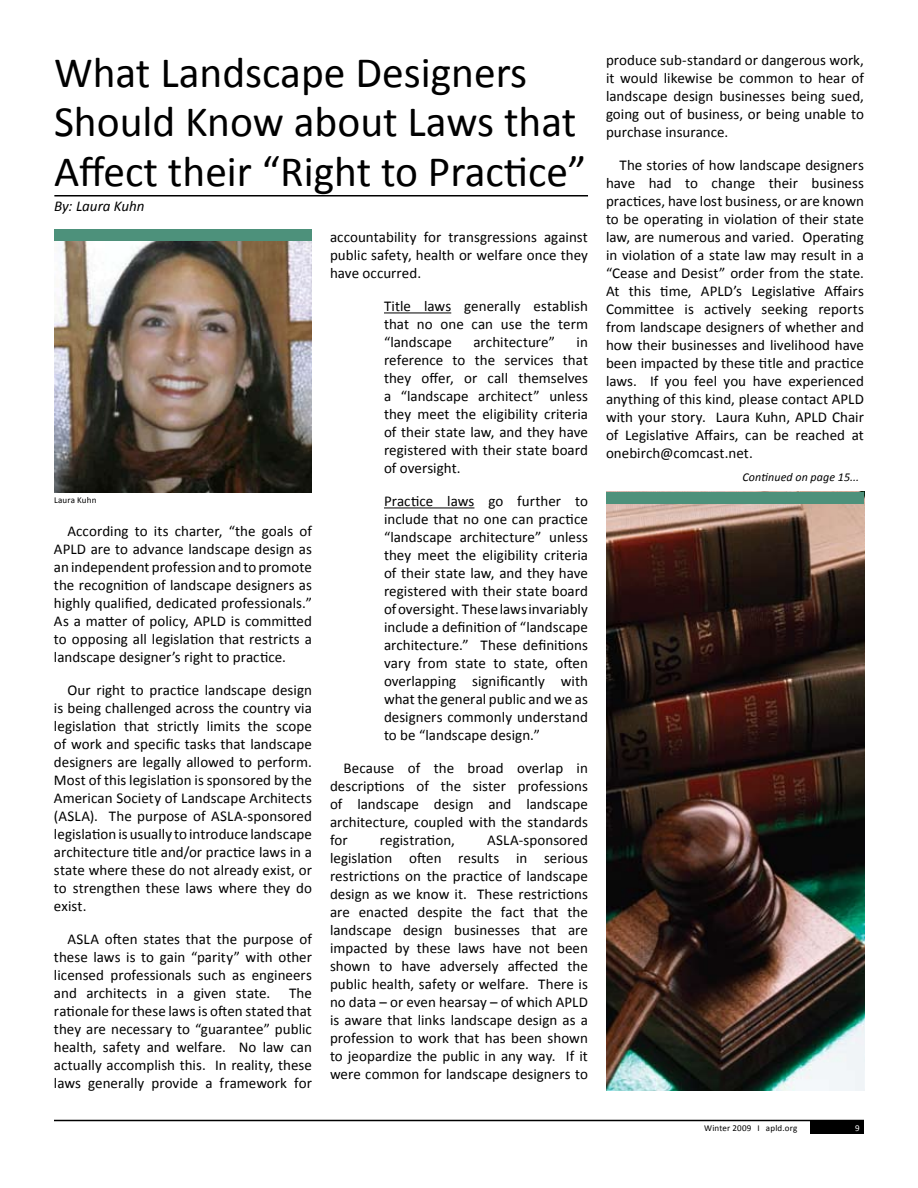
<style>
.page{position:relative;width:918px;height:1188px;background:#fff}
.page>*{position:absolute;margin:0;border:0;box-sizing:border-box;transform-origin:0 0}
.t1{font:43.5px/49.5px "Calibri";color:#000}
.t2{font:15px/18px "Calibri";letter-spacing:.005em;color:#000;text-align:justify}
.t3{font:italic 15px "Calibri";color:#000}
.t4{font:italic 12px "Calibri";letter-spacing:.01em;color:#000}
.t5{font:9px "Calibri";letter-spacing:.02em;color:#000}
.t6{font:9px "Calibri";color:#fff}
</style>
<div class="page">
<hr style="left:54px;top:1120px;width:810px;height:1px;background:#000">
<div style="left:810px;top:1120px;width:54px;height:14px;background:#000"></div>
<hr style="left:384px;top:312px;width:67px;height:1px;background:#000">
<hr style="left:384px;top:507px;width:90px;height:1px;background:#000">
<img style="left:606px;top:504px;width:258px;height:586px">
<div style="left:606px;top:492px;width:258px;height:12px;background:#4d917b"></div>
<hr style="left:54px;top:195px;width:534px;height:1px;background:#000">
<img style="left:54px;top:241px;width:258px;height:251px">
<div style="left:54px;top:230px;width:258px;height:11px;background:#4d917b"></div>
<h1 class="t1" style="left:54px;top:45px;width:534px">What Landscape Designers<br>Should Know about Laws that<br>Affect their “Right to Practice”</h1>
<p class="t3" style="left:54px;top:197px;width:92px">By: Laura Kuhn</p>
<p class="t5" style="left:54px;top:494px;width:44px">Laura Kuhn</p>
<p class="t2" style="left:54px;top:522px;width:259px;text-indent:14px">According to its charter, “the goals of APLD are to advance landscape design as an independent profession and to promote the recognition of landscape designers as highly qualified, dedicated professionals.” As a matter of policy, APLD is committed to opposing all legislation that restricts a landscape designer’s right to practice.</p>
<p class="t2" style="left:54px;top:681px;width:260px;text-indent:14px">Our right to practice landscape design is being challenged across the country via legislation that strictly limits the scope of work and specific tasks that landscape designers are legally allowed to perform.<br>Most of this legislation is sponsored by the American Society of Landscape Architects (ASLA). The purpose of ASLA-sponsored legislation is usually to introduce landscape architecture title and/or practice laws in a state where these do not already exist, or to strengthen these laws where they do exist.</p>
<p class="t2" style="left:54px;top:930px;width:260px;text-indent:14px">ASLA often states that the purpose of these laws is to gain “parity” with other licensed professionals such as engineers and architects in a given state.</p>
<p class="t2" style="left:54px;top:984px;width:259px;text-indent:235px">The rationale for these laws is often stated that they are necessary to “guarantee” public health, safety and welfare. No law can actually accomplish this. In reality, these laws generally provide a framework for</p>
<p class="t2" style="left:330px;top:228px;width:259px">accountability for transgressions against public safety, health or welfare once they have occurred.</p>
<p class="t2" style="left:384px;top:297px;width:205px">Title laws generally establish that no one can use the term “landscape</p>
<p class="t2" style="left:473px;top:333px;width:83px">architecture”</p>
<p class="t2" style="left:384px;top:333px;width:206px;text-indent:193px">in reference to the services that they offer, or call themselves a “landscape architect” unless they meet the eligibility criteria of their state law, and they have registered with their state board of oversight.</p>
<p class="t2" style="left:384px;top:492px;width:205px">Practice laws go further to include that no one can practice “landscape architecture” unless they meet the eligibility criteria of their state law, and they have registered with their state board of oversight. These laws invariably include a definition of “landscape architecture.” These definitions vary from state to state, often overlapping significantly with what the general public and we as designers commonly understand to be “landscape design.”</p>
<p class="t2" style="left:330px;top:759px;width:259px;text-indent:14px">Because of the broad overlap in descriptions of the sister professions of landscape design and landscape architecture, coupled with the standards for</p>
<p class="t2" style="left:330px;top:831px;width:260px;text-indent:157px">ASLA-sponsored legislation often results in serious restrictions on the practice of landscape design as we know it. These restrictions are enacted despite the fact that the landscape design businesses that are impacted by these laws have not been shown to have adversely affected the public health, safety or welfare. There is no data – or even hearsay – of which APLD is aware that links landscape design as a profession to work that has been shown to jeopardize the public in any way. If it were common for landscape designers to</p>
<p class="t2" style="left:380px;top:831px;width:76px">registration,</p>
<p class="t2" style="left:606px;top:51px;width:259px">produce sub-standard or dangerous work, it would likewise be common to hear of landscape design businesses being sued, going out of business, or being unable to purchase insurance.</p>
<p class="t2" style="left:606px;top:156px;width:260px;text-indent:14px">The stories of how landscape designers have had to change their business practices, have lost business, or are known to be operating in violation of their state law, are numerous and varied. Operating in violation of a state law may result in a “Cease and Desist” order from the state.<br>At this time, APLD’s Legislative Affairs Committee is actively seeking reports from landscape designers of whether and how their businesses and livelihood have been impacted by these title and practice laws. If you feel you have experienced anything of this kind, please contact APLD with your story. Laura Kuhn, APLD Chair of Legislative Affairs, can be reached at onebirch@comcast.net.</p>
<p class="t4" style="left:742px;top:469px;width:118px">Continued on page 15...</p>
<p class="t5" style="left:704px;top:1122px;width:95px">Winter 2009 I apld.org</p>
<p class="t6" style="left:855px;top:1122px;width:6px">9</p>
</div>
